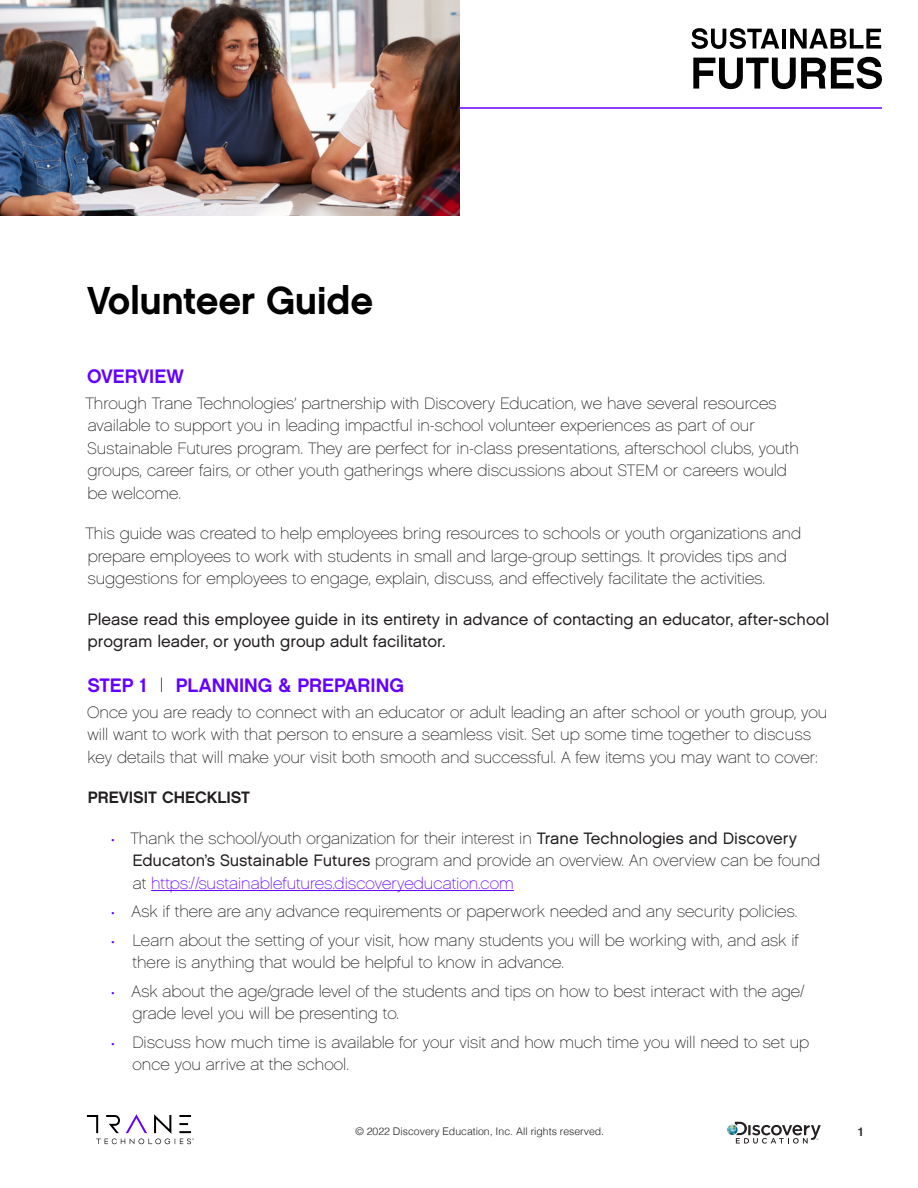
<style>
.page{position:relative;width:918px;height:1188px;background:#fff}
.page>*{position:absolute;margin:0;border:0;box-sizing:border-box;transform-origin:0 0}
.t1{font:39px "Chalet New York Nineteen Sixty";letter-spacing:-.01em;color:#000}
.t2{font:19.5px "Chalet New York Nineteen Sixty";color:#6400ff}
.t3{font:16.5px/22.5px "Chalet Paris Nineteen Sixty";color:#231f20}
.t4{font:16.5px/22.5px "Chalet London Nineteen Sixty";color:#231f20}
.t5{font:16.5px "Chalet New York Nineteen Sixty";color:#231f20}
.t6{font:700 12px "Helvetica";color:#343333}
.t7{font:300 10.5px "Helvetica";color:#231f20}
.s1{font-family:"Chalet Paris Nineteen Sixty";color:#000}
.s2{font-family:"Brown Std";color:#6400ff}
.s3{font-family:"Chalet London Nineteen Sixty"}
.s4{color:#6400ff}
</style>
<div class="page">
<img style="left:0;top:0;width:459px;height:216px">
<svg style="left:87px;top:1114px;width:107px;height:30px"></svg>
<svg style="left:727px;top:1122px;width:94px;height:22px"></svg>
<svg style="left:692px;top:28px;width:87px;height:21px"></svg>
<hr style="left:782px;top:29px;width:4px;height:20px;background:#000">
<svg style="left:790px;top:29px;width:91px;height:20px"></svg>
<svg style="left:693px;top:57px;width:189px;height:32px"></svg>
<hr style="left:459px;top:107px;width:423px;height:2px;background:#6400ff">
<hr style="left:151px;top:890px;width:363px;height:1px;background:#6400ff">
<h1 class="t1" style="left:87px;top:276px;width:288px">Volunteer Guide</h1>
<p class="t2" style="left:87px;top:364px;width:98px">OVERVIEW</p>
<p class="t3" style="left:86px;top:392px;width:715px">Through Trane Technologies’ partnership with Discovery Education, we have several resources available to support you in leading impactful in-school volunteer experiences as part of our Sustainable Futures program. They are perfect for in-class presentations, afterschool clubs, youth groups, career fairs, or other youth gatherings where discussions about STEM or careers would be welcome.</p>
<p class="t3" style="left:86px;top:523px;width:717px">This guide was created to help employees bring resources to schools or youth organizations and prepare employees to work with students in small and large-group settings. It provides tips and suggestions for employees to engage, explain, discuss, and effectively facilitate the activities.</p>
<p class="t4" style="left:87px;top:608px;width:743px">Please read this employee guide in its entirety in advance of contacting an educator, after-school program leader, or youth group adult facilitator.</p>
<p class="t2" style="left:87px;top:673px;width:318px">STEP 1 <span class="s1">|</span> PLANNING &amp; PREPARING</p>
<p class="t3" style="left:87px;top:701px;width:742px">Once you are ready to connect with an educator or adult leading an after school or youth group, you will want to work with that person to ensure a seamless visit. Set up some time together to discuss key details that will make your visit both smooth and successful. A few items you may want to cover:</p>
<p class="t5" style="left:88px;top:787px;width:164px">PREVISIT CHECKLIST</p>
<p class="t3" style="left:132px;top:827px;width:689px;text-indent:-22px"><span class="s2">·</span> Thank the school/youth organization for their interest in <span class="s3">Trane Technologies and Discovery<br>Educaton’s Sustainable Futures</span> program and provide an overview. An overview can be found at <span class="s4">https://sustainablefutures.discoveryeducation.com</span></p>
<p class="t3" style="left:110px;top:898px;width:690px;line-height:28.5px"><span class="s2">·</span> Ask if there are any advance requirements or paperwork needed and any security policies. <span class="s2">·</span> Learn about the setting of your visit, how many students you will be working with, and ask if</p>
<p class="t3" style="left:110px;top:949px;width:696px;line-height:28.5px;text-indent:22px">there is anything that would be helpful to know in advance.<br><span class="s2">·</span> Ask about the age/grade level of the students and tips on how to best interact with the age/</p>
<p class="t3" style="left:110px;top:1000px;width:701px;line-height:28.5px;text-indent:22px">grade level you will be presenting to.<br><span class="s2">·</span> Discuss how much time is available for your visit and how much time you will need to set up</p>
<p class="t3" style="left:133px;top:1054px;width:218px">once you arrive at the school.</p>
<p class="t7" style="left:355px;top:1123px;width:250px">© 2022 Discovery Education, Inc. All rights reserved.</p>
<p class="t6" style="left:858px;top:1124px;width:8px">1</p>
</div>
